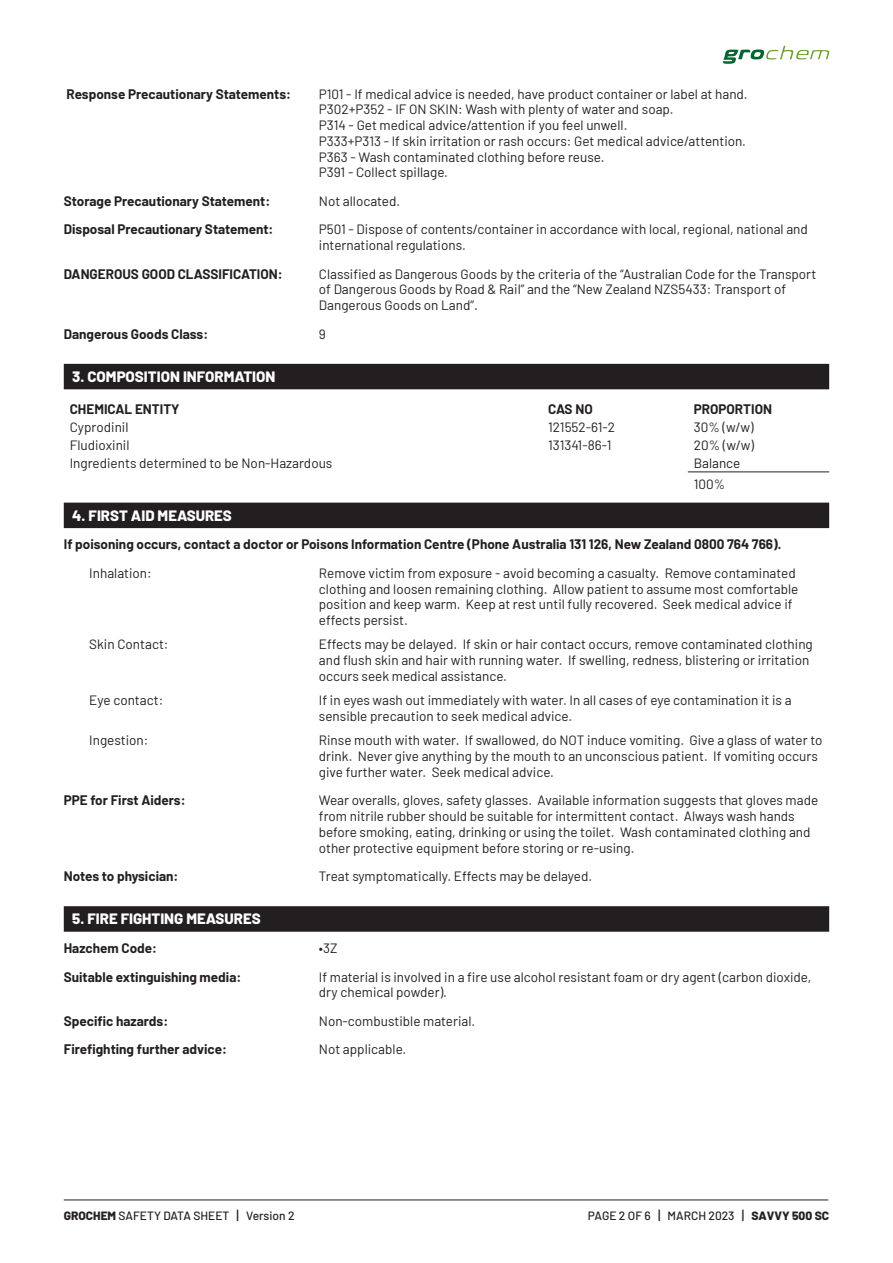
<style>
.page{position:relative;width:893px;height:1263px;background:#fff}
.page>*{position:absolute;margin:0;border:0;box-sizing:border-box;transform-origin:0 0}
.t1{font:800 15px "Barlow";color:#fff}
.t2{font:13.5px/15.8px "Barlow";color:#231f20}
.t3{font:700 13.5px "Barlow";color:#231f20}
.t4{font:500 12px "Barlow";color:#231f20}
.s1{font-weight:800}
.s2{font-size:13.5px}
</style>
<div class="page">
<hr style="left:64px;top:1199px;width:764px;height:1px;background:#231f20">
<svg style="left:723px;top:46px;width:106px;height:18px"></svg>
<div style="left:64px;top:364px;width:765px;height:25px;background:#231f20"></div>
<div style="left:64px;top:503px;width:765px;height:25px;background:#231f20"></div>
<div style="left:64px;top:906px;width:765px;height:26px;background:#231f20"></div>
<hr style="left:688px;top:471px;width:141px;height:1px;background:#231f20">
<p class="t3" style="left:66px;top:84px;width:226px">Response Precautionary Statements:</p>
<p class="t2" style="left:319px;top:85px;width:430px">P101 - If medical advice is needed, have product container or label at hand.<br>P302+P352 - IF ON SKIN: Wash with plenty of water and soap.<br>P314 - Get medical advice/attention if you feel unwell.<br>P333+P313 - If skin irritation or rash occurs: Get medical advice/attention.<br>P363 - Wash contaminated clothing before reuse.<br>P391 - Collect spillage.</p>
<p class="t3" style="left:64px;top:191px;width:208px">Storage Precautionary Statement:</p>
<p class="t2" style="left:319px;top:192px;width:83px">Not allocated.</p>
<p class="t3" style="left:64px;top:219px;width:211px">Disposal Precautionary Statement:</p>
<p class="t2" style="left:319px;top:221px;width:490px">P501 - Dispose of contents/container in accordance with local, regional, national and international regulations.</p>
<p class="t3" style="left:64px;top:264px;width:220px">DANGEROUS GOOD CLASSIFICATION:</p>
<p class="t2" style="left:319px;top:265px;width:499px">Classified as Dangerous Goods by the criteria of the “Australian Code for the Transport of Dangerous Goods by Road &amp; Rail” and the “New Zealand NZS5433: Transport of<br>Dangerous Goods on Land”.</p>
<p class="t3" style="left:64px;top:324px;width:146px">Dangerous Goods Class:</p>
<p class="t2" style="left:319px;top:325px;width:9px">9</p>
<p class="t1" style="left:72px;top:365px;width:205px">3. COMPOSITION INFORMATION</p>
<p class="t3" style="left:70px;top:399px;width:111px">CHEMICAL ENTITY</p>
<p class="t3" style="left:548px;top:399px;width:46px">CAS NO</p>
<p class="t3" style="left:694px;top:399px;width:80px">PROPORTION</p>
<p class="t2" style="left:70px;top:418px;width:60px">Cyprodinil</p>
<p class="t2" style="left:548px;top:418px;width:68px">121552-61-2</p>
<p class="t2" style="left:694px;top:418px;width:61px">30% (w/w)</p>
<p class="t2" style="left:70px;top:436px;width:61px">Fludioxinil</p>
<p class="t2" style="left:548px;top:436px;width:65px">131341-86-1</p>
<p class="t2" style="left:694px;top:436px;width:62px">20% (w/w)</p>
<p class="t2" style="left:70px;top:454px;width:264px">Ingredients determined to be Non-Hazardous</p>
<p class="t2" style="left:694px;top:451px;width:48px;line-height:21.1px">Balance<br>100%</p>
<p class="t1" style="left:72px;top:504px;width:161px">4. FIRST AID MEASURES</p>
<p class="t3" style="left:64px;top:534px;width:719px">If poisoning occurs, contact a doctor or Poisons Information Centre (Phone Australia 131 126, New Zealand 0800 764 766).</p>
<p class="t2" style="left:89px;top:564px;width:64px">Inhalation:</p>
<p class="t2" style="left:319px;top:564px;width:481px">Remove victim from exposure - avoid becoming a casualty. Remove contaminated clothing and loosen remaining clothing. Allow patient to assume most comfortable position and keep warm. Keep at rest until fully recovered. Seek medical advice if effects persist.</p>
<p class="t2" style="left:89px;top:636px;width:81px">Skin Contact:</p>
<p class="t2" style="left:319px;top:636px;width:495px">Effects may be delayed. If skin or hair contact occurs, remove contaminated clothing and flush skin and hair with running water. If swelling, redness, blistering or irritation occurs seek medical assistance.</p>
<p class="t2" style="left:89px;top:691px;width:75px">Eye contact:</p>
<p class="t2" style="left:319px;top:691px;width:474px">If in eyes wash out immediately with water. In all cases of eye contamination it is a sensible precaution to seek medical advice.</p>
<p class="t2" style="left:89px;top:731px;width:61px">Ingestion:</p>
<p class="t2" style="left:319px;top:731px;width:505px">Rinse mouth with water. If swallowed, do NOT induce vomiting. Give a glass of water to drink. Never give anything by the mouth to an unconscious patient. If vomiting occurs give further water. Seek medical advice.</p>
<p class="t3" style="left:64px;top:790px;width:123px">PPE for First Aiders:</p>
<p class="t2" style="left:319px;top:791px;width:501px">Wear overalls, gloves, safety glasses. Available information suggests that gloves made from nitrile rubber should be suitable for intermittent contact. Always wash hands before smoking, eating, drinking or using the toilet. Wash contaminated clothing and other protective equipment before storing or re-using.</p>
<p class="t3" style="left:64px;top:866px;width:116px">Notes to physician:</p>
<p class="t2" style="left:319px;top:867px;width:275px">Treat symptomatically. Effects may be delayed.</p>
<p class="t1" style="left:72px;top:908px;width:190px">5. FIRE FIGHTING MEASURES</p>
<p class="t3" style="left:64px;top:938px;width:95px">Hazchem Code:</p>
<p class="t2" style="left:319px;top:939px;width:20px">•3Z</p>
<p class="t3" style="left:64px;top:967px;width:179px">Suitable extinguishing media:</p>
<p class="t2" style="left:319px;top:968px;width:494px">If material is involved in a fire use alcohol resistant foam or dry agent (carbon dioxide, dry chemical powder).</p>
<p class="t3" style="left:64px;top:1011px;width:106px">Specific hazards:</p>
<p class="t2" style="left:319px;top:1012px;width:158px">Non-combustible material.</p>
<p class="t3" style="left:64px;top:1039px;width:165px">Firefighting further advice:</p>
<p class="t2" style="left:319px;top:1040px;width:89px">Not applicable.</p>
<p class="t4" style="left:64px;top:1207px;width:232px"><span class="s1">GROCHEM</span> SAFETY DATA SHEET <span class="s2">|</span> Version 2</p>
<p class="t4" style="left:588px;top:1207px;width:243px">PAGE 2 OF 6 <span class="s2">|</span> MARCH 2023 <span class="s2">|</span> <span class="s1">SAVVY 500 SC</span></p>
</div>
